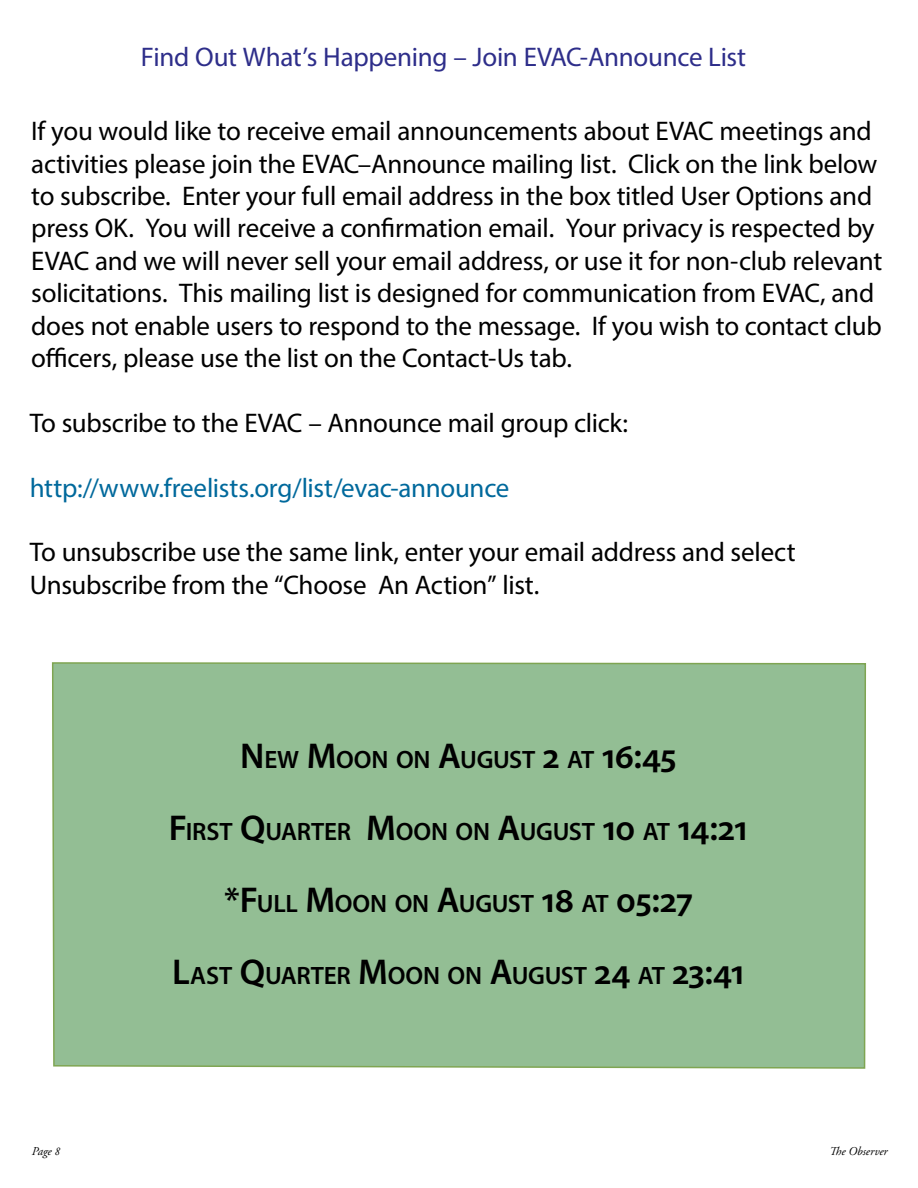
<style>
.page{position:relative;width:918px;height:1188px;background:#fff}
.page>*{position:absolute;margin:0;border:0;box-sizing:border-box;transform-origin:0 0}
.t1{font:27px/32.4px "Myriad Pro";letter-spacing:-.01em;color:#000}
.t2{font:27px "Myriad Pro";letter-spacing:-.01em;color:#2e2e8a}
.t3{font:27px "Myriad Pro";letter-spacing:-.01em;color:#00699c}
.t4{font:600 25.2px "Myriad Pro";letter-spacing:-.005em;color:#000}
.t5{font:italic 12px "Adobe Garamond Pro";color:#000}
.s1{font-size:36px}
</style>
<div class="page">
<div style="left:51px;top:662px;width:816px;height:407px;background:#93be94"></div>
<p class="t2" style="left:141px;top:40px;width:607px">Find Out What’s Happening – Join EVAC-Announce List</p>
<p class="t1" style="left:31px;top:114px;width:853px">If you would like to receive email announcements about EVAC meetings and activities please join the EVAC–Announce mailing list. Click on the link below to subscribe. Enter your full email address in the box titled User Options and press OK. You will receive a confirmation email. Your privacy is respected by EVAC and we will never sell your email address, or use it for non-club relevant solicitations. This mailing list is designed for communication from EVAC, and does not enable users to respond to the message. If you wish to contact club officers, please use the list on the Contact-Us tab.</p>
<p class="t1" style="left:30px;top:406px;width:600px">To subscribe to the EVAC – Announce mail group click:</p>
<p class="t3" style="left:30px;top:471px;width:481px">http://www.freelists.org/list/evac-announce</p>
<p class="t1" style="left:30px;top:536px;width:767px">To unsubscribe use the same link, enter your email address and select<br>Unsubscribe from the “Choose An Action” list.</p>
<p class="t4" style="left:240px;top:744px;width:438px"><span class="s1">N</span> EW <span class="s1">M</span>OON ON <span class="s1">A</span>UGUST <span class="s1">2</span> AT <span class="s1">16:45</span></p>
<p class="t4" style="left:169px;top:816px;width:581px"><span class="s1">F</span>IRST <span class="s1">Q</span>UARTER <span class="s1">M</span>OON ON <span class="s1">A</span>UGUST <span class="s1">10</span> AT <span class="s1">14:21</span></p>
<p class="t4" style="left:224px;top:888px;width:470px"><span class="s1">*F</span>ULL <span class="s1">M</span>OON ON <span class="s1">A</span>UGUST <span class="s1">18</span> AT <span class="s1">05:27</span></p>
<p class="t4" style="left:172px;top:960px;width:574px"><span class="s1">L</span>AST <span class="s1">Q</span>UARTER <span class="s1">M</span>OON ON <span class="s1">A</span>UGUST <span class="s1">24</span> AT <span class="s1">23:41</span></p>
<p class="t5" style="left:32px;top:1144px;width:30px">Page 8</p>
<p class="t5" style="left:829px;top:1144px;width:60px">The Observer</p>
</div>
